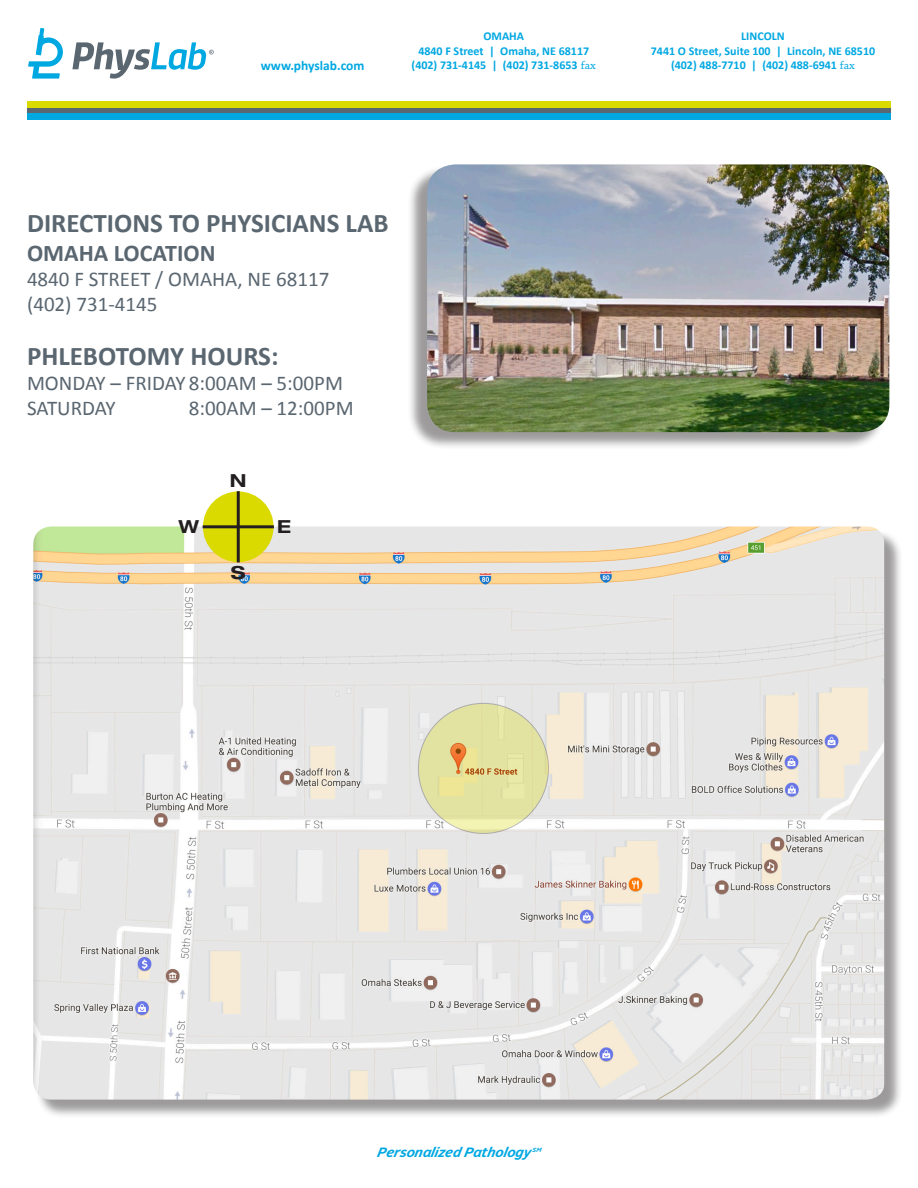
<style>
.page{position:relative;width:918px;height:1188px;background:#fff}
.page>*{position:absolute;margin:0;border:0;box-sizing:border-box;transform-origin:0 0}
.t1{font:700 27px "Calibri";color:#5a6670}
.t2{font:700 24px "Calibri";color:#5a6670}
.t3{font:21px "Calibri";color:#5a6670}
.t4{font:700 expanded 18px "Helvetica Neue LT Std";color:#231f20}
.t5{font:italic 700 13.5px "Alright Sans";color:#00a8e2}
.t6{font:700 13.5px "Calibri";color:#00a8e2}
.t7{font:700 12px "Calibri";color:#00a8e2}
.t8{font:italic 700 6px "Alright Sans";color:#00a8e2}
.s1{font-family:"Chaparral Pro";font-weight:400}
</style>
<div class="page">
<svg style="left:28px;top:28px;width:35px;height:51px"></svg>
<svg style="left:72px;top:42px;width:142px;height:37px"></svg>
<div style="left:27px;top:108px;width:864px;height:6px;background:#5a6670"></div>
<div style="left:27px;top:102px;width:864px;height:6px;background:#dada00"></div>
<div style="left:27px;top:114px;width:864px;height:6px;background:#00a8e2"></div>
<div style="left:36px;top:529px;width:867px;height:589px;background:#231f20;opacity:.45"></div>
<img style="left:33px;top:526px;width:852px;height:574px">
<div style="left:203px;top:491px;width:71px;height:71px;background:#dada00;border-radius:50%"></div>
<hr style="left:237px;top:491px;width:3px;height:71px;background:#231f20">
<hr style="left:203px;top:525px;width:71px;height:3px;background:#231f20">
<svg style="left:418px;top:703px;width:130px;height:130px;background:#e2de9d"></svg>
<div style="left:407px;top:166px;width:479px;height:284px;background:#231f20;opacity:.45"></div>
<img style="left:427px;top:164px;width:462px;height:268px">
<p class="t7" style="left:483px;top:28px;width:42px">OMAHA</p>
<p class="t7" style="left:418px;top:42px;width:172px">4840 F Street | Omaha, NE 68117</p>
<p class="t7" style="left:412px;top:57px;width:186px">(402) 731-4145 | (402) 731-8653 <span class="s1">fax</span></p>
<p class="t7" style="left:741px;top:28px;width:45px">LINCOLN</p>
<p class="t7" style="left:651px;top:42px;width:226px">7441 O Street, Suite 100 | Lincoln, NE 68510</p>
<p class="t6" style="left:261px;top:56px;width:105px">www.physlab.com</p>
<p class="t7" style="left:671px;top:57px;width:185px">(402) 488-7710 | (402) 488-6941 <span class="s1">fax</span></p>
<p class="t1" style="left:27px;top:204px;width:363px">DIRECTIONS TO PHYSICIANS LAB</p>
<p class="t2" style="left:27px;top:236px;width:190px">OMAHA LOCATION</p>
<p class="t3" style="left:27px;top:264px;width:304px">4840 F STREET / OMAHA, NE 68117</p>
<p class="t3" style="left:27px;top:289px;width:132px">(402) 731-4145</p>
<p class="t1" style="left:27px;top:337px;width:253px">PHLEBOTOMY HOURS:</p>
<p class="t3" style="left:27px;top:369px;width:318px">MONDAY – FRIDAY 8:00AM – 5:00PM</p>
<p class="t3" style="left:27px;top:394px;width:90px">SATURDAY</p>
<p class="t3" style="left:189px;top:394px;width:166px">8:00AM – 12:00PM</p>
<p class="t4" style="left:230px;top:469px;width:18px">N</p>
<p class="t4" style="left:178px;top:515px;width:22px">W</p>
<p class="t4" style="left:277px;top:515px;width:16px">E</p>
<p class="t4" style="left:231px;top:561px;width:16px">S</p>
<p class="t5" style="left:377px;top:1142px;width:155px">Personalized Pathology</p>
<p class="t8" style="left:532px;top:1146px;width:12px">SM</p>
</div>
